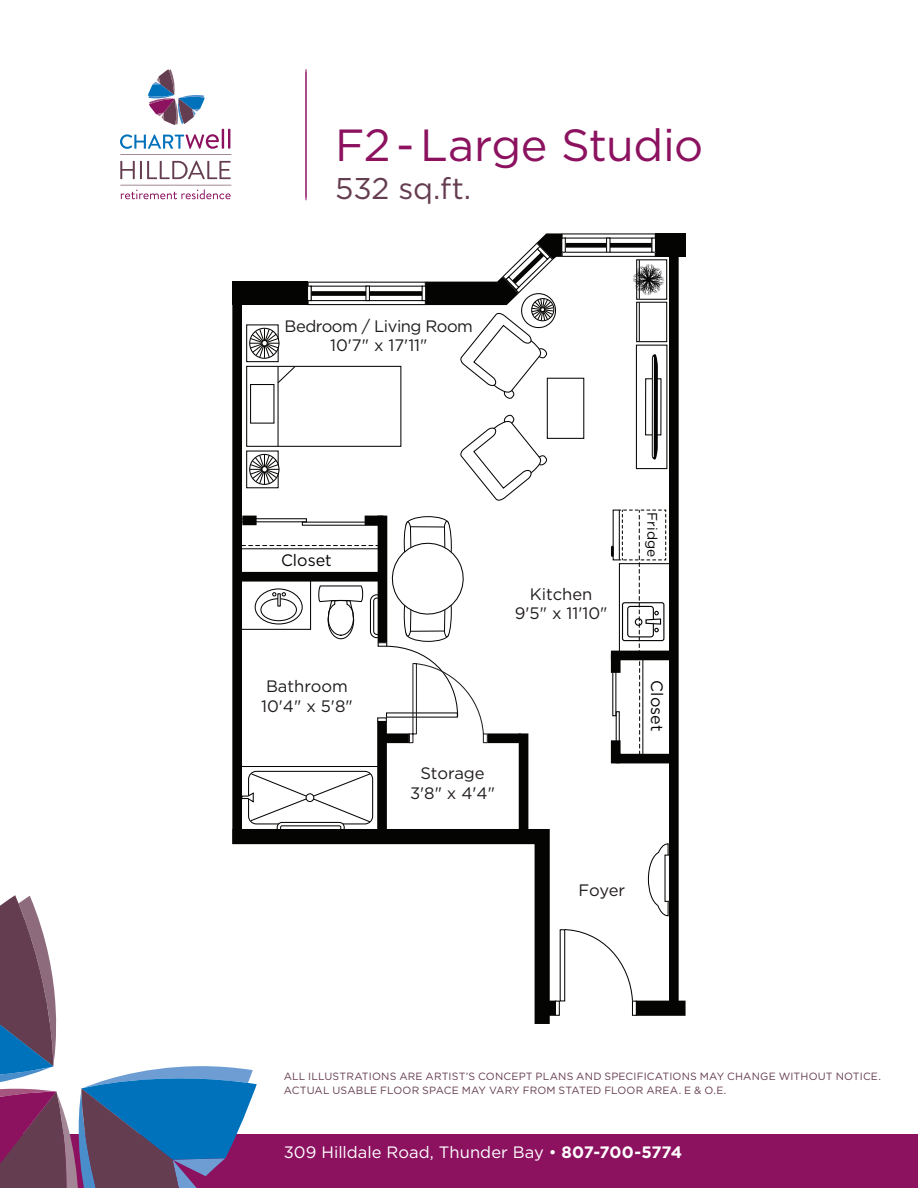
<style>
.page{position:relative;width:918px;height:1188px;background:#fff}
.page>*{position:absolute;margin:0;border:0;box-sizing:border-box;transform-origin:0 0}
.subhead_2{font:45px "Gotham HTF";letter-spacing:-.015em;color:#8c1260}
.subhead_2-2{font:30px "Gotham HTF";letter-spacing:-.005em;color:#653d51}
.t1{font:16.5px/19.8px "Gotham HTF";letter-spacing:-.005em;color:#211d1e;text-align:center}
.t2{font:16.5px "Gotham HTF";letter-spacing:.005em;color:#fff}
.t3{font:16.5px/19.8px "Gotham HTF";letter-spacing:-.03em;color:#211d1e;text-align:center}
.t4{font:16.5px "Gotham HTF";color:#050504}
.t5{font:13.8px "Gotham HTF";color:#050504}
.t6{font:10.5px/13.5px "Gotham HTF";letter-spacing:.015em;color:#653d51}
.s1{font-weight:700}
</style>
<div class="page">
<div style="left:0;top:1134px;width:918px;height:54px;background:#8c1260"></div>
<hr style="left:306px;top:69px;width:1px;height:129px;background:#8c1260">
<hr style="left:306px;top:72px;width:1px;height:128px;background:#8c1260">
<hr style="left:222px;top:129px;width:2px;height:20px;background:#8c1260">
<hr style="left:228px;top:129px;width:2px;height:20px;background:#8c1260">
<svg style="left:148px;top:69px;width:57px;height:56px"></svg>
<svg style="left:120px;top:134px;width:111px;height:21px"></svg>
<svg style="left:120px;top:185px;width:111px;height:14px"></svg>
<svg style="left:120px;top:161px;width:111px;height:18px"></svg>
<svg style="left:0;top:895px;width:257px;height:293px"></svg>
<div style="left:238px;top:518px;width:69px;height:4px;border:1px solid #040503"></div>
<div style="left:238px;top:766px;width:141px;height:65px;border:1px solid #040503"></div>
<div style="left:248px;top:771px;width:125px;height:53px;border:1px solid #040503;border-radius:8px"></div>
<svg style="left:242px;top:772px;width:130px;height:49px"></svg>
<div style="left:669px;top:249px;width:10px;height:760px;background:#040503"></div>
<div style="left:232px;top:286px;width:10px;height:558px;background:#040503"></div>
<div style="left:232px;top:282px;width:76px;height:23px;background:#040503"></div>
<div style="left:655px;top:233px;width:31px;height:24px;background:#040503"></div>
<div style="left:636px;top:1001px;width:50px;height:15px;background:#040503"></div>
<svg style="left:560px;top:929px;width:74px;height:73px"></svg>
<div style="left:560px;top:930px;width:5px;height:71px;background:#fff"></div>
<div style="left:560px;top:929px;width:5px;height:72px;border:1px solid #050504"></div>
<div style="left:555px;top:1001px;width:5px;height:15px;border:1px solid #050504"></div>
<div style="left:632px;top:1001px;width:5px;height:15px;border:1px solid #050504"></div>
<div style="left:242px;top:516px;width:15px;height:9px;background:#040503"></div>
<div style="left:365px;top:516px;width:18px;height:9px;background:#040503"></div>
<div style="left:378px;top:516px;width:9px;height:126px;background:#040503"></div>
<div style="left:377px;top:721px;width:10px;height:111px;background:#040503"></div>
<div style="left:488px;top:733px;width:33px;height:10px;background:#040503"></div>
<div style="left:519px;top:733px;width:9px;height:99px;background:#040503"></div>
<svg style="left:647px;top:843px;width:22px;height:74px"></svg>
<hr style="left:665px;top:855px;width:4px;height:46px;background:#fff">
<div style="left:665px;top:855px;width:5px;height:47px;border:1px solid #050504"></div>
<hr style="left:278px;top:367px;width:1px;height:79px;background:#050504">
<svg style="left:277px;top:365px;width:19px;height:19px"></svg>
<div style="left:246px;top:366px;width:155px;height:81px;border:1px solid #050504"></div>
<div style="left:250px;top:384px;width:24px;height:40px;border:1px solid #050504"></div>
<div style="left:246px;top:324px;width:33px;height:38px;border:1px solid #050504"></div>
<div style="left:249px;top:328px;width:31px;height:31px;border:1px solid #050504;border-radius:50%"></div>
<svg style="left:250px;top:329px;width:29px;height:29px"></svg>
<div style="left:246px;top:451px;width:33px;height:37px;border:1px solid #050504"></div>
<div style="left:249px;top:454px;width:31px;height:31px;border:1px solid #050504;border-radius:50%"></div>
<svg style="left:250px;top:455px;width:29px;height:29px"></svg>
<svg style="left:222px;top:821px;width:335px;height:213px"></svg>
<div style="left:406px;top:516px;width:43px;height:17px;border:1px solid #040503;border-radius:50%"></div>
<div style="left:404px;top:521px;width:9px;height:47px;border:1px solid #040503;border-radius:50%"></div>
<svg style="left:443px;top:521px;width:9px;height:46px"></svg>
<div style="left:443px;top:521px;width:9px;height:46px;border:1px solid #040503;border-radius:50%"></div>
<svg style="left:242px;top:526px;width:246px;height:218px"></svg>
<div style="left:636px;top:302px;width:31px;height:40px;border:1px solid #040503"></div>
<div style="left:636px;top:259px;width:31px;height:41px;border:1px solid #040503"></div>
<svg style="left:308px;top:233px;width:357px;height:268px"></svg>
<svg style="left:610px;top:509px;width:69px;height:259px"></svg>
<div style="left:635px;top:618px;width:7px;height:8px;border:1px solid #050504;border-radius:50%"></div>
<p class="subhead_2" style="left:335px;top:120px;width:370px">F2-Large Studio</p>
<p class="subhead_2-2" style="left:335px;top:172px;width:138px">532 sq.ft.</p>
<p class="t3" style="left:285px;top:316px;width:190px">Bedroom / Living Room<br>10'7" x 17'11"</p>
<p class="t4" style="left:281px;top:551px;width:52px">Closet</p>
<p class="t1" style="left:261px;top:676px;width:93px;text-align:left">Bathroom<br>10'4" x 5'8"</p>
<p class="t1" style="left:515px;top:584px;width:94px">Kitchen<br>9'5" x 11'10"</p>
<p class="t1" style="left:410px;top:763px;width:86px">Storage<br>3'8" x 4'4"</p>
<p class="t5" style="left:660px;top:512px;width:46px;rotate:90deg">Fridge</p>
<p class="t4" style="left:666px;top:680px;width:52px;rotate:90deg">Closet</p>
<p class="t1" style="left:579px;top:880px;width:48px">Foyer</p>
<p class="t6" style="left:284px;top:1069px;width:599px">ALL ILLUSTRATIONS ARE ARTIST’S CONCEPT PLANS AND SPECIFICATIONS MAY CHANGE WITHOUT NOTICE.<br>ACTUAL USABLE FLOOR SPACE MAY VARY FROM STATED FLOOR AREA. E &amp; O.E.</p>
<h3 class="t2" style="left:284px;top:1143px;width:400px">309 Hilldale Road, Thunder Bay • <span class="s1">807-700-5774</span></h3>
</div>
